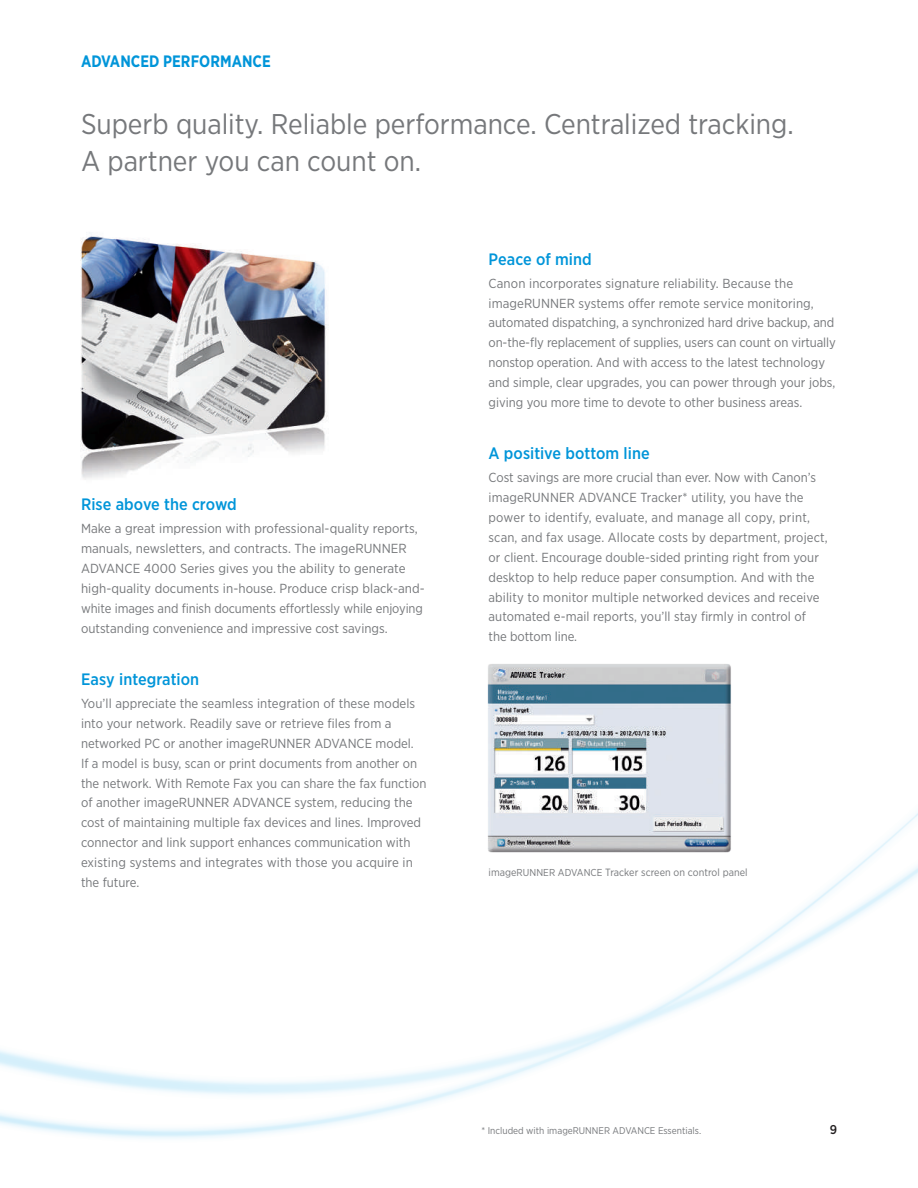
<style>
.page{position:relative;width:918px;height:1188px;background:#fff}
.page>*{position:absolute;margin:0;border:0;box-sizing:border-box;transform-origin:0 0}
.t1{font:28.5px/37.5px "Gotham Narrow";color:#76787b}
.t2{font:500 16.5px "Gotham Narrow";color:#0095d9}
.t3{font:700 16.5px "Gotham Narrow";letter-spacing:.005em;color:#0095d9;scale:.93 1}
.t4{font:13.2px/19.8px "Gotham Narrow";color:#76787b}
.t5{font:500 12.75px "Gotham Narrow";color:#231f20}
.t6{font:10.5px "Gotham Narrow";letter-spacing:.005em;color:#76787b}
.t7{font:9.75px "Gotham Narrow";color:#76787b}
.s1{font-size:10.05px}
</style>
<div class="page">
<img style="left:0;top:813px;width:918px;height:326px">
<img style="left:80px;top:233px;width:249px;height:247px">
<img style="left:472px;top:664px;width:283px;height:208px">
<p class="t3" style="left:81px;top:51px;width:206px">ADVANCED PERFORMANCE</p>
<h1 class="t1" style="left:81px;top:104px;width:714px">Superb quality. Reliable performance. Centralized tracking.<br>A partner you can count on.</h1>
<p class="t2" style="left:81px;top:494px;width:157px">Rise above the crowd</p>
<p class="t4" style="left:81px;top:519px;width:345px">Make a great impression with professional-quality reports, manuals, newsletters, and contracts. The imageRUNNER ADVANCE 4000 Series gives you the ability to generate high-quality documents in-house. Produce crisp black-and&shy;white images and finish documents effortlessly while enjoying outstanding convenience and impressive cost savings.</p>
<p class="t2" style="left:81px;top:669px;width:120px">Easy integration</p>
<p class="t4" style="left:81px;top:693px;width:347px">You’ll appreciate the seamless integration of these models into your network. Readily save or retrieve files from a networked PC or another imageRUNNER ADVANCE model.<br>If a model is busy, scan or print documents from another on the network. With Remote Fax you can share the fax function of another imageRUNNER ADVANCE system, reducing the cost of maintaining multiple fax devices and lines. Improved connector and link support enhances communication with existing systems and integrates with those you acquire in the future.</p>
<p class="t2" style="left:489px;top:249px;width:105px">Peace of mind</p>
<p class="t4" style="left:489px;top:273px;width:349px">Canon incorporates signature reliability. Because the imageRUNNER systems offer remote service monitoring, automated dispatching, a synchronized hard drive backup, and on-the-fly replacement of supplies, users can count on virtually nonstop operation. And with access to the latest technology and simple, clear upgrades, you can power through your jobs, giving you more time to devote to other business areas.</p>
<p class="t2" style="left:489px;top:443px;width:163px">A positive bottom line</p>
<p class="t4" style="left:489px;top:467px;width:341px">Cost savings are more crucial than ever. Now with Canon’s imageRUNNER ADVANCE Tracker* utility, you have the power to identify, evaluate, and manage all copy, print, scan, and fax usage. Allocate costs by department, project, or client. Encourage double-sided printing right from your desktop to help reduce paper consumption. And with the ability to monitor multiple networked devices and receive automated e-mail reports, you’ll stay firmly in control of<br>the bottom line.</p>
<p class="t6" style="left:489px;top:866px;width:261px">image<span class="s1">RUNNER ADVANCE</span> Tracker screen on control panel</p>
<p class="t7" style="left:482px;top:1125px;width:221px">* Included with imageRUNNER ADVANCE Essentials.</p>
<p class="t5" style="left:830px;top:1121px;width:9px">9</p>
</div>
